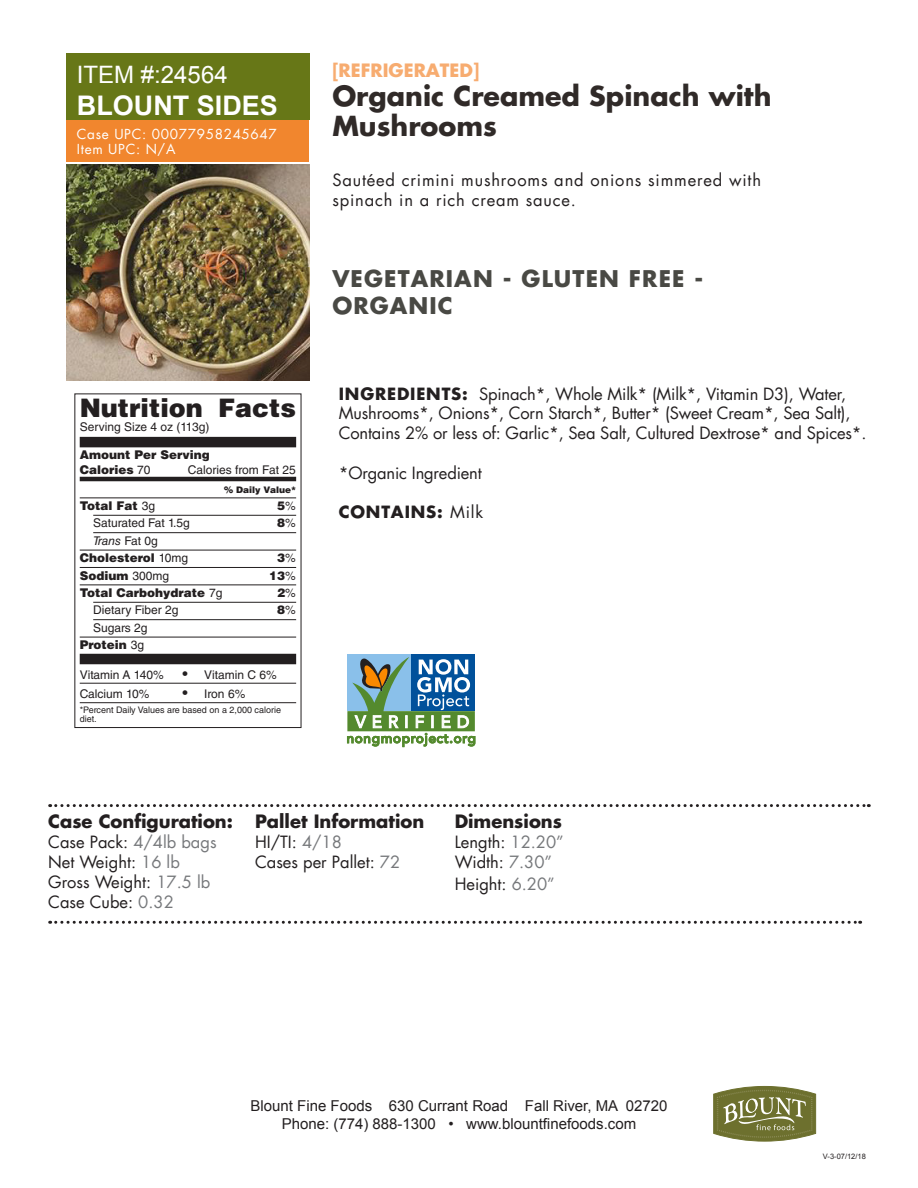
<style>
.page{position:relative;width:918px;height:1188px;background:#fff}
.page>*{position:absolute;margin:0;border:0;box-sizing:border-box;transform-origin:0 0}
.t1{font:700 27px/30px "Futura";color:#302a28}
.t2{font:700 27px "Arial";color:#fff}
.t3{font:900 25.5px "Helvetica LT Std";color:#231f20}
.t4{font:24px "Arial";color:#fff}
.t5{font:700 22.5px/27px "Futura";letter-spacing:.05em;color:#494944}
.t6{font:700 18px "Futura";color:#231f20}
.t7{font:700 18px "Futura";color:#f7ac70}
.t8{font:16.5px/19.8px "Futura";letter-spacing:-.01em;color:#231f20}
.t9{font:16.5px/19.8px "Futura";letter-spacing:.05em;color:#231f20}
.t10{font:700 16.5px "Futura";letter-spacing:.05em;color:#231f20}
.t11{font:15px/18px "Arial";color:#231f20;text-align:center}
.t12{font:13.5px/15px "Futura";letter-spacing:.05em;color:#fff}
.t13{font:12px/17.4px "Helvetica LT Std";color:#231f20;text-align:right}
.t14{font:900 12px/14.4px "Helvetica LT Std";color:#231f20}
.t15{font:9px/9px "Helvetica LT Std";color:#231f20}
.t16{font:900 9px "Helvetica LT Std";color:#231f20}
.t17{font:7.5px "Arial";color:#231f20}
.s1{font-weight:400}
.s2{font-weight:400;font-style:italic}
.s3{font-weight:900}
.s4{font-size:15px}
.s5{font-weight:700}
.s6{color:#76787b}
</style>
<div class="page">
<div style="left:66px;top:54px;width:243px;height:66px;background:#677717"></div>
<img style="left:66px;top:164px;width:243px;height:216px">
<svg style="left:713px;top:1086px;width:103px;height:55px"></svg>
<div style="left:66px;top:120px;width:243px;height:41px;background:#f1862e"></div>
<svg style="left:50px;top:804px;width:819px;height:3px"></svg>
<svg style="left:50px;top:921px;width:811px;height:3px"></svg>
<div style="left:347px;top:654px;width:64px;height:57px;background:#8ac0ea"></div>
<div style="left:411px;top:654px;width:64px;height:57px;background:#01519b"></div>
<svg style="left:347px;top:657px;width:128px;height:90px"></svg>
<div style="left:80px;top:437px;width:216px;height:10px;background:#231f20"></div>
<hr style="left:80px;top:477px;width:216px;height:4px;background:#231f20">
<hr style="left:80px;top:498px;width:216px;height:1px;background:#231f20">
<hr style="left:93px;top:515px;width:203px;height:1px;background:#231f20">
<hr style="left:93px;top:532px;width:203px;height:1px;background:#231f20">
<hr style="left:80px;top:550px;width:216px;height:1px;background:#231f20">
<hr style="left:80px;top:567px;width:216px;height:1px;background:#231f20">
<hr style="left:80px;top:585px;width:216px;height:1px;background:#231f20">
<hr style="left:93px;top:602px;width:203px;height:1px;background:#231f20">
<hr style="left:93px;top:619px;width:203px;height:1px;background:#231f20">
<hr style="left:80px;top:637px;width:216px;height:1px;background:#231f20">
<div style="left:80px;top:654px;width:216px;height:10px;background:#231f20"></div>
<hr style="left:80px;top:683px;width:216px;height:1px;background:#231f20">
<hr style="left:80px;top:702px;width:216px;height:1px;background:#231f20">
<h3 class="t4" style="left:77px;top:59px;width:152px">ITEM #:24564</h3>
<h1 class="t2" style="left:77px;top:87px;width:203px">BLOUNT SIDES</h1>
<p class="t12" style="left:77px;top:126px;width:202px">Case UPC: 00077958245647<br>Item UPC: N/A</p>
<h2 class="t3" style="left:80px;top:391px;width:218px">Nutrition Facts</h2>
<p class="t13" style="left:80px;top:419px;width:131px">Serving Size 4 oz (113g)</p>
<p class="t14" style="left:80px;top:448px;width:132px">Amount Per Serving<br>Calories <span class="s1">70</span></p>
<p class="t13" style="left:188px;top:461px;width:109px">Calories from Fat 25</p>
<p class="t16" style="left:224px;top:484px;width:74px">% Daily Value*</p>
<p class="t14" style="left:80px;top:498px;width:77px">Total Fat <span class="s1">3g</span></p>
<p class="t14" style="left:277px;top:498px;width:20px">5<span class="s1">%</span></p>
<p class="t13" style="left:93px;top:515px;width:98px">Saturated Fat 1.5g</p>
<p class="t14" style="left:277px;top:516px;width:20px">8<span class="s1">%</span></p>
<p class="t14" style="left:80px;top:532px;width:110px;line-height:17.4px;text-indent:14px"><span class="s2">Trans</span> <span class="s1">Fat 0g<br></span>Cholesterol <span class="s1">10mg</span></p>
<p class="t14" style="left:277px;top:550px;width:20px">3<span class="s1">%</span></p>
<p class="t14" style="left:80px;top:568px;width:91px">Sodium <span class="s1">300mg</span></p>
<p class="t14" style="left:269px;top:568px;width:28px">13<span class="s1">%</span></p>
<p class="t14" style="left:80px;top:585px;width:144px">Total Carbohydrate <span class="s1">7g</span></p>
<p class="t14" style="left:277px;top:585px;width:20px">2<span class="s1">%</span></p>
<p class="t13" style="left:93px;top:602px;width:87px">Dietary Fiber 2g</p>
<p class="t14" style="left:277px;top:603px;width:20px">8<span class="s1">%</span></p>
<p class="t13" style="left:80px;top:619px;width:69px">Sugars 2g<br><span class="s3">Protein</span> 3g</p>
<p class="t13" style="left:80px;top:665px;width:199px;line-height:19.5px;text-align:left">Vitamin A 140% <span class="s4">•</span> Vitamin C 6%<br>Calcium 10%</p>
<p class="t13" style="left:182px;top:685px;width:64px"><span class="s4">•</span> Iron 6%</p>
<p class="t15" style="left:80px;top:705px;width:203px">*Percent Daily Values are based on a 2,000 calorie diet.</p>
<p class="t7" style="left:332px;top:57px;width:148px">[REFRIGERATED]</p>
<h1 class="t1" style="left:332px;top:80px;width:441px">Organic Creamed Spinach with<br>Mushrooms</h1>
<p class="t9" style="left:332px;top:170px;width:430px">Sautéed crimini mushrooms and onions simmered with spinach in a rich cream sauce.</p>
<h3 class="t5" style="left:332px;top:264px;width:373px">VEGETARIAN - GLUTEN FREE -<br>ORGANIC</h3>
<p class="t8" style="left:339px;top:383px;width:529px"><span class="s5">INGREDIENTS:</span> Spinach*, Whole Milk* (Milk*, Vitamin D3), Water,<br>Mushrooms*, Onions*, Corn Starch*, Butter* (Sweet Cream*, Sea Salt),<br>Contains 2% or less of: Garlic*, Sea Salt, Cultured Dextrose* and Spices*.</p>
<p class="t8" style="left:339px;top:463px;width:145px">*Organic Ingredient</p>
<p class="t10" style="left:339px;top:501px;width:146px">CONTAINS: <span class="s1">Milk</span></p>
<p class="t6" style="left:48px;top:809px;width:186px">Case Configuration:</p>
<p class="t8" style="left:48px;top:832px;width:170px">Case Pack: <span class="s6">4/4lb bags<br></span>Net Weight: <span class="s6">16 lb<br></span>Gross Weight: <span class="s6">17.5 lb<br></span>Case Cube: <span class="s6">0.32</span></p>
<p class="t6" style="left:255px;top:809px;width:171px">Pallet Information</p>
<p class="t8" style="left:255px;top:832px;width:147px">HI/TI: <span class="s6">4/18<br></span>Cases per Pallet: <span class="s6">72</span></p>
<p class="t6" style="left:455px;top:809px;width:109px">Dimensions</p>
<p class="t8" style="left:455px;top:832px;width:111px">Length: <span class="s6">12.20”<br></span>Width: <span class="s6">7.30”</span></p>
<p class="t8" style="left:455px;top:873px;width:102px">Height: <span class="s6">6.20”</span></p>
<p class="t11" style="left:251px;top:1097px;width:418px">Blount Fine Foods 630 Currant Road Fall River, MA 02720<br>Phone: (774) 888-1300 • www.blountfinefoods.com</p>
<p class="t17" style="left:823px;top:1151px;width:44px">V-3-07/12/18</p>
</div>
